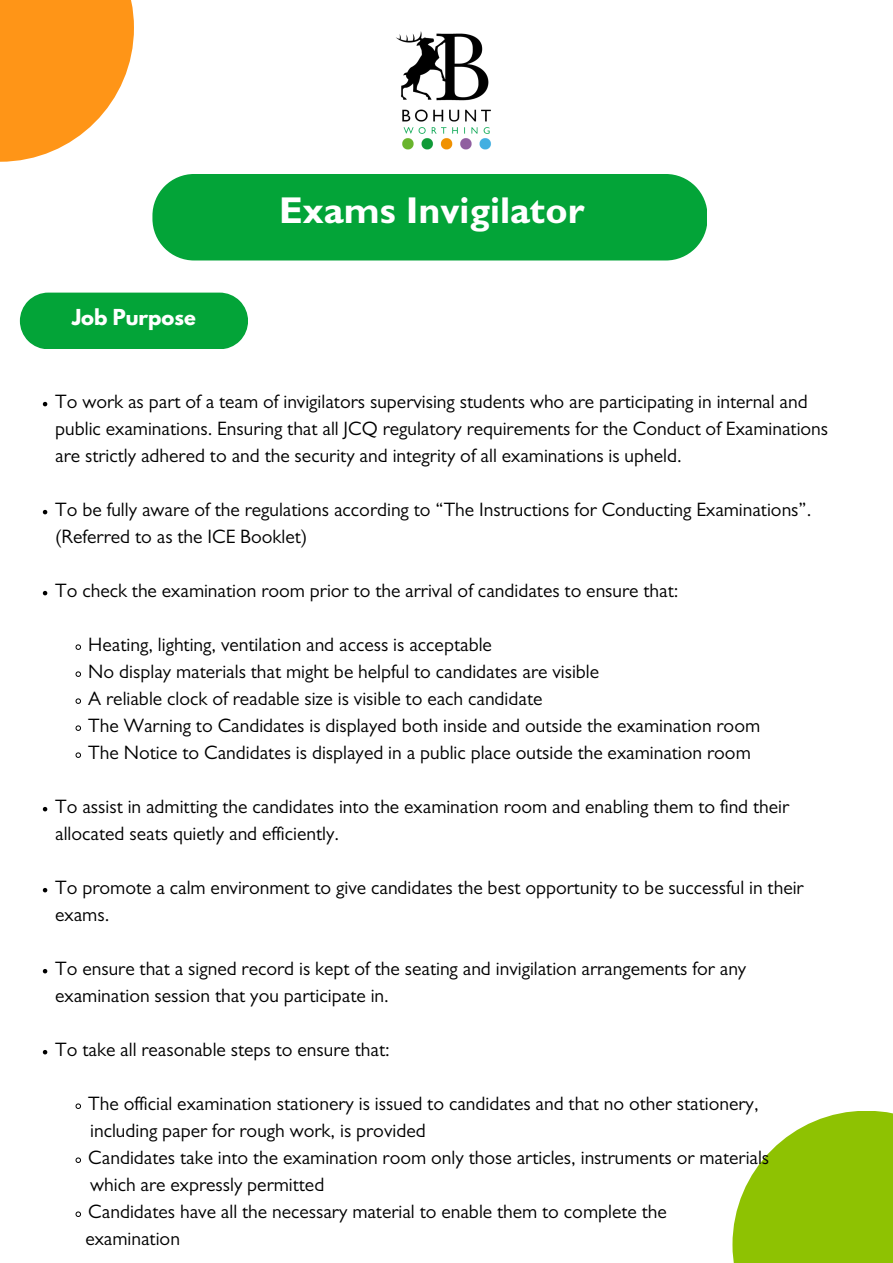
<style>
.page{position:relative;width:893px;height:1263px;background:#fff}
.page>*{position:absolute;margin:0;border:0;box-sizing:border-box;transform-origin:0 0}
.t1{font:700 37.5px "Gill Sans";color:#fff}
.t2{font:19.5px/27px "Gill Sans";color:#000}
.t3{font:700 19.5px "League Spartan";color:#fff}
</style>
<div class="page">
<div style="left:152px;top:174px;width:555px;height:86px;background:#03a438"></div>
<svg style="left:0;top:0;width:134px;height:162px;fill:#ff9517"></svg>
<img style="left:396px;top:31px;width:95px;height:119px">
<svg style="left:732px;top:1111px;width:161px;height:152px;fill:#8ec202"></svg>
<svg style="left:43px;top:402px;width:4px;height:4px"></svg>
<svg style="left:43px;top:510px;width:4px;height:4px"></svg>
<svg style="left:43px;top:591px;width:4px;height:4px"></svg>
<svg style="left:75px;top:644px;width:6px;height:6px"></svg>
<svg style="left:75px;top:671px;width:6px;height:6px"></svg>
<svg style="left:75px;top:698px;width:6px;height:6px"></svg>
<svg style="left:75px;top:725px;width:6px;height:6px"></svg>
<svg style="left:75px;top:752px;width:6px;height:6px"></svg>
<svg style="left:43px;top:807px;width:4px;height:4px"></svg>
<svg style="left:43px;top:888px;width:4px;height:4px"></svg>
<svg style="left:43px;top:969px;width:4px;height:4px"></svg>
<svg style="left:43px;top:1050px;width:4px;height:4px"></svg>
<svg style="left:75px;top:1103px;width:6px;height:6px"></svg>
<svg style="left:75px;top:1157px;width:6px;height:6px"></svg>
<svg style="left:75px;top:1211px;width:6px;height:6px"></svg>
<div style="left:20px;top:293px;width:228px;height:56px;background:#03a438"></div>
<p class="t3" style="left:72px;top:308px;width:125px">Job Purpose</p>
<p class="t1" style="left:279px;top:198px;width:307px">Exams Invigilator</p>
<h1 class="t2" style="left:55px;top:391px;width:774px">To work as part of a team of invigilators supervising students who are participating in internal and public examinations. Ensuring that all JCQ regulatory requirements for the Conduct of Examinations are strictly adhered to and the security and integrity of all examinations is upheld.</h1>
<h2 class="t2" style="left:55px;top:499px;width:757px">To be fully aware of the regulations according to “The Instructions for Conducting Examinations”. (Referred to as the ICE Booklet)</h2>
<p class="t2" style="left:55px;top:580px;width:625px">To check the examination room prior to the arrival of candidates to ensure that:</p>
<p class="t2" style="left:88px;top:634px;width:405px">Heating, lighting, ventilation and access is acceptable</p>
<p class="t2" style="left:88px;top:661px;width:512px">No display materials that might be helpful to candidates are visible</p>
<p class="t2" style="left:88px;top:688px;width:456px">A reliable clock of readable size is visible to each candidate</p>
<p class="t2" style="left:88px;top:715px;width:673px">The Warning to Candidates is displayed both inside and outside the examination room</p>
<p class="t2" style="left:88px;top:742px;width:664px">The Notice to Candidates is displayed in a public place outside the examination room</p>
<p class="t2" style="left:55px;top:796px;width:735px">To assist in admitting the candidates into the examination room and enabling them to find their allocated seats quietly and efficiently.</p>
<p class="t2" style="left:55px;top:877px;width:750px">To promote a calm environment to give candidates the best opportunity to be successful in their exams.</p>
<p class="t2" style="left:55px;top:958px;width:692px">To ensure that a signed record is kept of the seating and invigilation arrangements for any examination session that you participate in.</p>
<p class="t2" style="left:55px;top:1039px;width:336px">To take all reasonable steps to ensure that:</p>
<p class="t2" style="left:88px;top:1093px;width:672px">The official examination stationery is issued to candidates and that no other stationery,</p>
<p class="t2" style="left:90px;top:1120px;width:337px">including paper for rough work, is provided</p>
<p class="t2" style="left:88px;top:1147px;width:682px">Candidates take into the examination room only those articles, instruments or materials</p>
<p class="t2" style="left:90px;top:1174px;width:235px">which are expressly permitted</p>
<p class="t2" style="left:88px;top:1201px;width:580px">Candidates have all the necessary material to enable them to complete the</p>
<p class="t2" style="left:85px;top:1228px;width:96px">examination</p>
</div>
